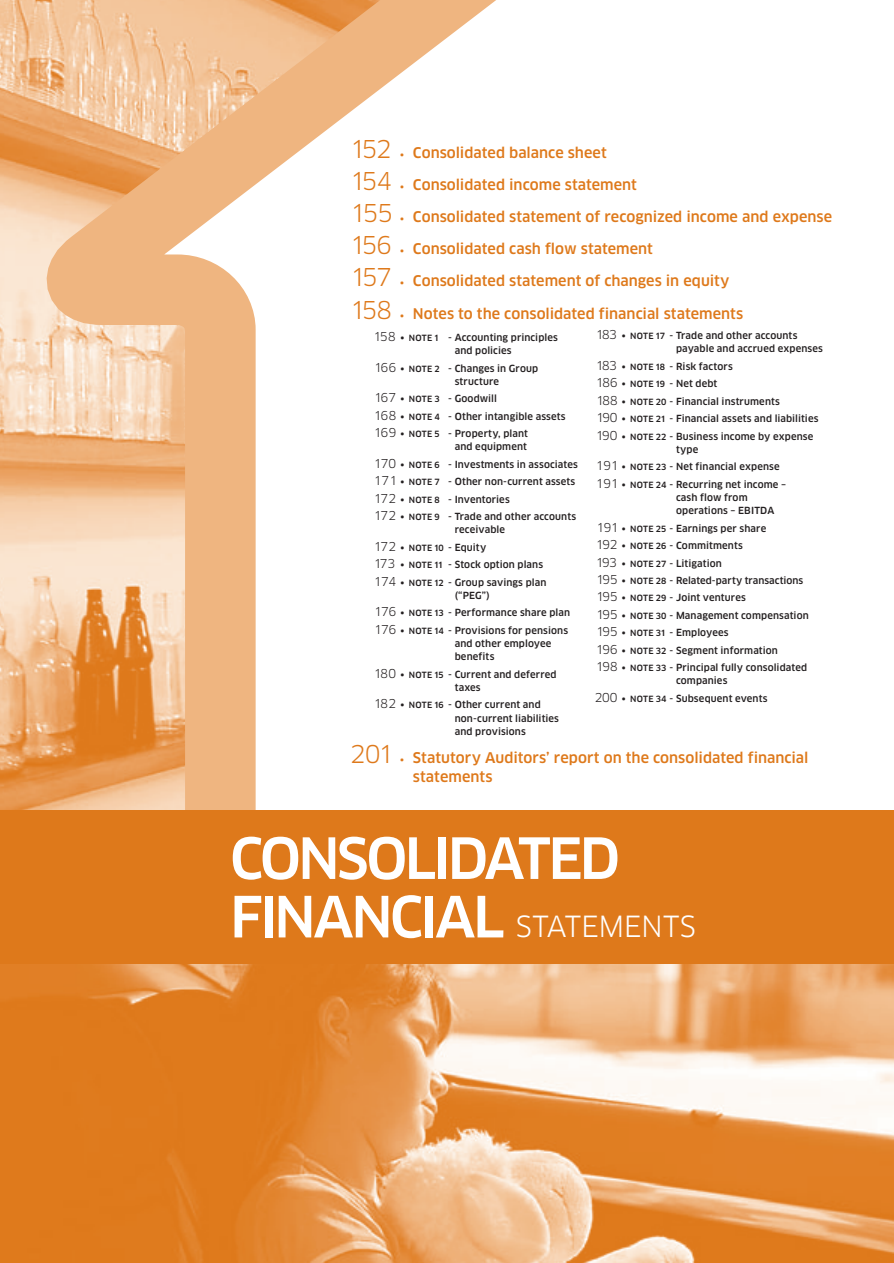
<style>
.page{position:relative;width:894px;height:1263px;background:#fff}
.page>*{position:absolute;margin:0;border:0;box-sizing:border-box;transform-origin:0 0}
.t1{font:500 55.5px "Clan LF";letter-spacing:-.055em;color:#fff}
.t2{font:28.5px "Clan LF";letter-spacing:-.015em;color:#fff}
.t3{font:24px "Clan LF";letter-spacing:-.02em;color:#de791b}
.t4{font:500 14.4px/19.5px "Clan LF";color:#de791b}
.t5{font:500 9.6px/17.4px "Clan LF";letter-spacing:.01em;color:#231f20}
.s1{font-size:9.6px}
.s2{font-weight:400;font-size:12px}
.s3{font-size:8.4px}
.s4{font-weight:500;font-size:55.5px}
</style>
<div class="page">
<svg style="left:0;top:0;width:496px;height:810px"></svg>
<img style="left:0;top:963px;width:893px;height:300px">
<div style="left:0;top:810px;width:893px;height:153px;background:#de791b"></div>
<h3 class="t3" style="left:351px;top:134px;width:41px">152</h3>
<h3 class="t4" style="left:400px;top:143px;width:208px"><span class="s1">•</span> Consolidated balance sheet</h3>
<h3 class="t3" style="left:352px;top:166px;width:42px">154</h3>
<h3 class="t4" style="left:400px;top:175px;width:238px"><span class="s1">•</span> Consolidated income statement</h3>
<h3 class="t3" style="left:352px;top:198px;width:42px">155</h3>
<h3 class="t4" style="left:400px;top:207px;width:433px"><span class="s1">•</span> Consolidated statement of recognized income and expense</h3>
<h3 class="t3" style="left:352px;top:231px;width:41px">156</h3>
<h3 class="t4" style="left:400px;top:239px;width:254px"><span class="s1">•</span> Consolidated cash flow statement</h3>
<h3 class="t3" style="left:352px;top:263px;width:41px">157</h3>
<h3 class="t4" style="left:400px;top:272px;width:331px"><span class="s1">•</span> Consolidated statement of changes in equity</h3>
<h3 class="t3" style="left:351px;top:295px;width:42px">158</h3>
<h3 class="t4" style="left:400px;top:304px;width:344px"><span class="s1">•</span> Notes to the consolidated financial statements</h3>
<p class="t5" style="left:454px;top:331px;width:105px;line-height:13.2px;text-indent:-80px"><span class="s2">158</span> • <span class="s3">NOTE 1</span> - Accounting principles and policies</p>
<p class="t5" style="left:454px;top:362px;width:85px;line-height:13.2px;text-indent:-80px"><span class="s2">166</span> • <span class="s3">NOTE 2</span> - Changes in Group structure</p>
<p class="t5" style="left:374px;top:390px;width:192px"><span class="s2">167</span> • <span class="s3">NOTE 3</span> - Goodwill<br><span class="s2">168</span> • <span class="s3">NOTE 4</span> - Other intangible assets<br><span class="s2">169</span> • <span class="s3">NOTE 5</span> - Property, plant</p>
<p class="t5" style="left:374px;top:438px;width:205px;text-indent:80px">and equipment<br><span class="s2">170</span> • <span class="s3">NOTE 6</span> - Investments in associates<br><span class="s2">171</span> • <span class="s3">NOTE 7</span> - Other non-current assets<br><span class="s2">172</span> • <span class="s3">NOTE 8</span> - Inventories<br><span class="s2">172</span> • <span class="s3">NOTE 9</span> - Trade and other accounts</p>
<p class="t5" style="left:374px;top:521px;width:173px;text-indent:80px">receivable<br><span class="s2">172</span> • <span class="s3">NOTE 10</span> - Equity<br><span class="s2">173</span> • <span class="s3">NOTE 11</span> - Stock option plans<br><span class="s2">174</span> • <span class="s3">NOTE 12</span> - Group savings plan</p>
<p class="t5" style="left:375px;top:587px;width:196px;text-align:center">(“PEG”)<br><span class="s2">176</span> • <span class="s3">NOTE 13</span> - Performance share plan<br><span class="s2">176</span> • <span class="s3">NOTE 14</span> - Provisions for pensions</p>
<p class="t5" style="left:454px;top:637px;width:98px;line-height:13.2px">and other employee benefits</p>
<p class="t5" style="left:374px;top:668px;width:183px;line-height:13.2px;text-align:center"><span class="s2">180</span> • <span class="s3">NOTE 15</span> - Current and deferred taxes</p>
<p class="t5" style="left:454px;top:698px;width:106px;line-height:13.2px;text-indent:-80px"><span class="s2">182</span> • <span class="s3">NOTE 16</span> - Other current and non-current liabilities and provisions</p>
<p class="t5" style="left:675px;top:329px;width:148px;line-height:13.2px;text-indent:-79px"><span class="s2">183</span> • <span class="s3">NOTE 17</span> - Trade and other accounts payable and accrued expenses</p>
<p class="t5" style="left:596px;top:358px;width:223px"><span class="s2">183</span> • <span class="s3">NOTE 18</span> - Risk factors<br><span class="s2">186</span> • <span class="s3">NOTE 19</span> - Net debt<br><span class="s2">188</span> • <span class="s3">NOTE 20</span> - Financial instruments<br><span class="s2">190</span> • <span class="s3">NOTE 21</span> - Financial assets and liabilities <span class="s2">190</span> • <span class="s3">NOTE 22</span> - Business income by expense</p>
<p class="t5" style="left:596px;top:441px;width:191px;text-indent:79px">type<br><span class="s2">191</span> • <span class="s3">NOTE 23</span> - Net financial expense<br><span class="s2">191</span> • <span class="s3">NOTE 24</span> - Recurring net income –</p>
<p class="t5" style="left:675px;top:491px;width:100px;line-height:13.2px">cash flow from operations – EBITDA</p>
<p class="t5" style="left:596px;top:520px;width:213px"><span class="s2">191</span> • <span class="s3">NOTE 25</span> - Earnings per share<br><span class="s2">192</span> • <span class="s3">NOTE 26</span> - Commitments<br><span class="s2">193</span> • <span class="s3">NOTE 27</span> - Litigation<br><span class="s2">195</span> • <span class="s3">NOTE 28</span> - Related-party transactions<br><span class="s2">195</span> • <span class="s3">NOTE 29</span> - Joint ventures<br><span class="s2">195</span> • <span class="s3">NOTE 30</span> - Management compensation<br><span class="s2">195</span> • <span class="s3">NOTE 31</span> - Employees<br><span class="s2">196</span> • <span class="s3">NOTE 32</span> - Segment information<br><span class="s2">198</span> • <span class="s3">NOTE 33</span> - Principal fully consolidated</p>
<p class="t5" style="left:594px;top:672px;width:174px;text-indent:81px">companies<br><span class="s2">200</span> • <span class="s3">NOTE 34</span> - Subsequent events</p>
<h3 class="t3" style="left:350px;top:739px;width:43px">201</h3>
<h3 class="t4" style="left:413px;top:748px;width:397px;text-indent:-13px"><span class="s1">•</span> Statutory Auditors’ report on the consolidated financial statements</h3>
<h1 class="t1" style="left:230px;top:824px;width:391px">CONSOLIDATED</h1>
<h2 class="t2" style="left:230px;top:909px;width:467px"><span class="s4">FINANCIAL</span> STATEMENTS</h2>
</div>
